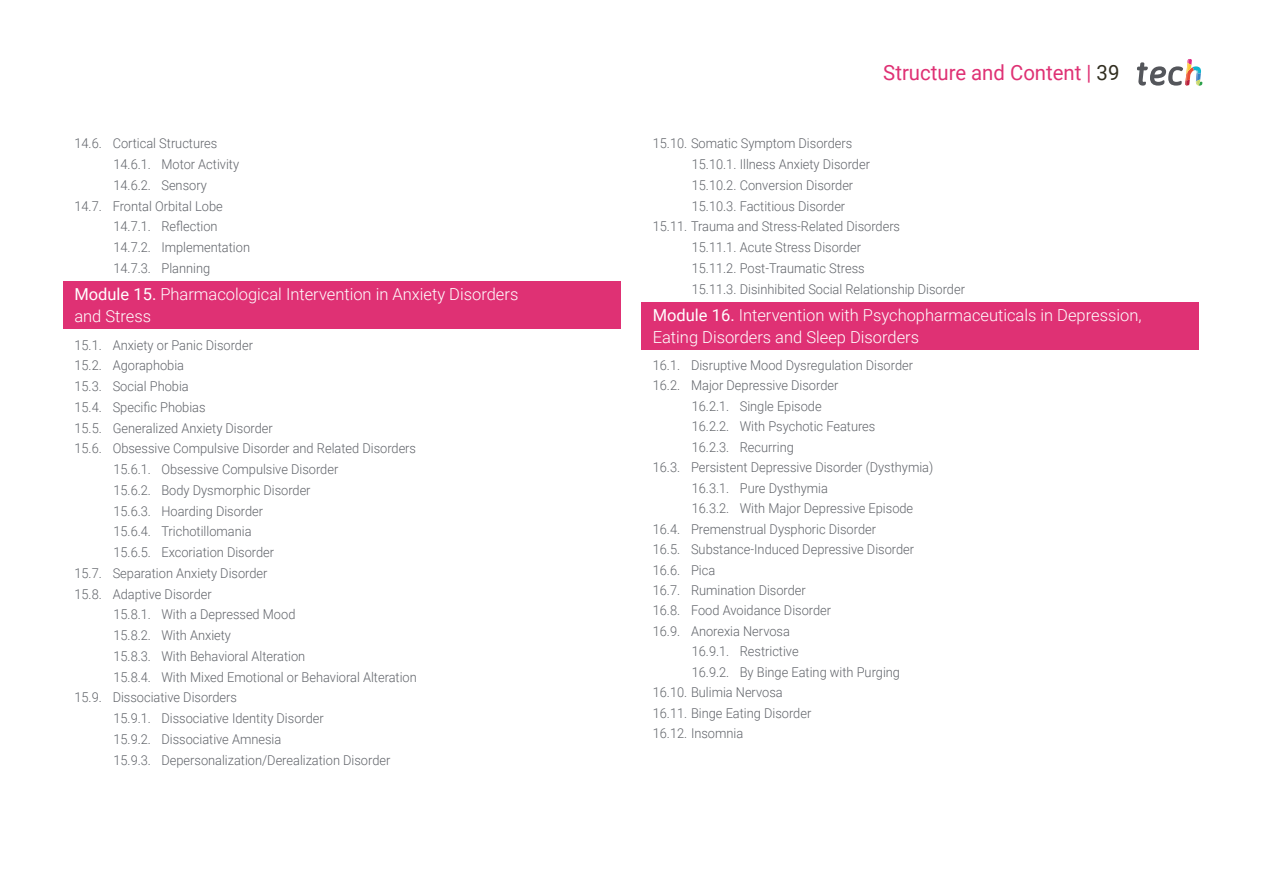
<style>
.page{position:relative;width:1263px;height:893px;background:#fff}
.page>*{position:absolute;margin:0;border:0;box-sizing:border-box;transform-origin:0 0}
.t1{font:21px "Roboto";color:#df3174}
.t2{font:300 16.5px/22.5px "Roboto";color:#fff}
.t3{font:300 13.5px "Roboto";color:#61646a;scale:.95 1}
.s1{font-weight:400}
.s2{color:#312e20}
</style>
<div class="page">
<svg style="left:1137px;top:59px;width:65px;height:27px"></svg>
<div style="left:63px;top:281px;width:558px;height:48px;background:#df3174"></div>
<div style="left:642px;top:302px;width:557px;height:47px;background:#df3174"></div>
<p class="t3" style="left:74px;top:134px;width:152px">14.6. Cortical Structures</p>
<p class="t3" style="left:113px;top:155px;width:134px">14.6.1. Motor Activity</p>
<p class="t3" style="left:113px;top:175px;width:100px">14.6.2. Sensory</p>
<p class="t3" style="left:74px;top:196px;width:158px">14.7. Frontal Orbital Lobe</p>
<p class="t3" style="left:113px;top:217px;width:111px">14.7.1. Reflection</p>
<p class="t3" style="left:113px;top:238px;width:145px">14.7.2. Implementation</p>
<p class="t3" style="left:113px;top:258px;width:103px">14.7.3. Planning</p>
<p class="t2" style="left:74px;top:282px;width:445px"><span class="s1">Module 15.</span> Pharmacological Intervention in Anxiety Disorders and Stress</p>
<p class="t3" style="left:74px;top:335px;width:189px">15.1. Anxiety or Panic Disorder</p>
<p class="t3" style="left:74px;top:356px;width:117px">15.2. Agoraphobia</p>
<p class="t3" style="left:74px;top:377px;width:122px">15.3. Social Phobia</p>
<p class="t3" style="left:74px;top:398px;width:140px">15.4. Specific Phobias</p>
<p class="t3" style="left:74px;top:418px;width:210px">15.5. Generalized Anxiety Disorder</p>
<p class="t3" style="left:74px;top:439px;width:361px">15.6. Obsessive Compulsive Disorder and Related Disorders</p>
<p class="t3" style="left:113px;top:460px;width:238px">15.6.1. Obsessive Compulsive Disorder</p>
<p class="t3" style="left:113px;top:481px;width:209px">15.6.2. Body Dysmorphic Disorder</p>
<p class="t3" style="left:113px;top:501px;width:159px">15.6.3. Hoarding Disorder</p>
<p class="t3" style="left:113px;top:522px;width:147px">15.6.4. Trichotillomania</p>
<p class="t3" style="left:113px;top:543px;width:171px">15.6.5. Excoriation Disorder</p>
<p class="t3" style="left:74px;top:564px;width:205px">15.7. Separation Anxiety Disorder</p>
<p class="t3" style="left:74px;top:584px;width:146px">15.8. Adaptive Disorder</p>
<p class="t3" style="left:113px;top:605px;width:193px">15.8.1. With a Depressed Mood</p>
<p class="t3" style="left:113px;top:626px;width:125px">15.8.2. With Anxiety</p>
<p class="t3" style="left:113px;top:647px;width:203px">15.8.3. With Behavioral Alteration</p>
<p class="t3" style="left:113px;top:667px;width:321px">15.8.4. With Mixed Emotional or Behavioral Alteration</p>
<p class="t3" style="left:74px;top:688px;width:173px">15.9. Dissociative Disorders</p>
<p class="t3" style="left:113px;top:709px;width:223px">15.9.1. Dissociative Identity Disorder</p>
<p class="t3" style="left:113px;top:730px;width:178px">15.9.2. Dissociative Amnesia</p>
<p class="t3" style="left:113px;top:750px;width:293px">15.9.3. Depersonalization/Derealization Disorder</p>
<h1 class="t1" style="left:883px;top:57px;width:238px">Structure and Content | <span class="s2">39</span></h1>
<p class="t3" style="left:653px;top:134px;width:212px">15.10. Somatic Symptom Disorders</p>
<p class="t3" style="left:692px;top:155px;width:189px">15.10.1. Illness Anxiety Disorder</p>
<p class="t3" style="left:692px;top:175px;width:171px">15.10.2. Conversion Disorder</p>
<p class="t3" style="left:692px;top:196px;width:163px">15.10.3. Factitious Disorder</p>
<p class="t3" style="left:653px;top:217px;width:262px">15.11. Trauma and Stress-Related Disorders</p>
<p class="t3" style="left:692px;top:238px;width:180px">15.11.1. Acute Stress Disorder</p>
<p class="t3" style="left:692px;top:258px;width:184px">15.11.2. Post-Traumatic Stress</p>
<p class="t3" style="left:692px;top:279px;width:289px">15.11.3. Disinhibited Social Relationship Disorder</p>
<p class="t2" style="left:653px;top:303px;width:490px"><span class="s1">Module 16.</span> Intervention with Psychopharmaceuticals in Depression,<br>Eating Disorders and Sleep Disorders</p>
<p class="t3" style="left:653px;top:356px;width:275px">16.1. Disruptive Mood Dysregulation Disorder</p>
<p class="t3" style="left:653px;top:376px;width:197px">16.2. Major Depressive Disorder</p>
<p class="t3" style="left:692px;top:397px;width:138px">16.2.1. Single Episode</p>
<p class="t3" style="left:692px;top:417px;width:195px">16.2.2. With Psychotic Features</p>
<p class="t3" style="left:692px;top:438px;width:109px">16.2.3. Recurring</p>
<p class="t3" style="left:653px;top:458px;width:297px">16.3. Persistent Depressive Disorder (Dysthymia)</p>
<p class="t3" style="left:692px;top:478px;width:145px">16.3.1. Pure Dysthymia</p>
<p class="t3" style="left:692px;top:499px;width:235px">16.3.2. With Major Depressive Episode</p>
<p class="t3" style="left:653px;top:519px;width:237px">16.4. Premenstrual Dysphoric Disorder</p>
<p class="t3" style="left:653px;top:540px;width:277px">16.5. Substance-Induced Depressive Disorder</p>
<p class="t3" style="left:653px;top:560px;width:67px">16.6. Pica</p>
<p class="t3" style="left:653px;top:581px;width:163px">16.7. Rumination Disorder</p>
<p class="t3" style="left:653px;top:601px;width:189px">16.8. Food Avoidance Disorder</p>
<p class="t3" style="left:653px;top:622px;width:146px">16.9. Anorexia Nervosa</p>
<p class="t3" style="left:692px;top:642px;width:114px">16.9.1. Restrictive</p>
<p class="t3" style="left:692px;top:663px;width:221px">16.9.2. By Binge Eating with Purging</p>
<p class="t3" style="left:653px;top:683px;width:138px">16.10. Bulimia Nervosa</p>
<p class="t3" style="left:653px;top:703px;width:168px">16.11. Binge Eating Disorder</p>
<p class="t3" style="left:653px;top:724px;width:97px">16.12. Insomnia</p>
</div>
